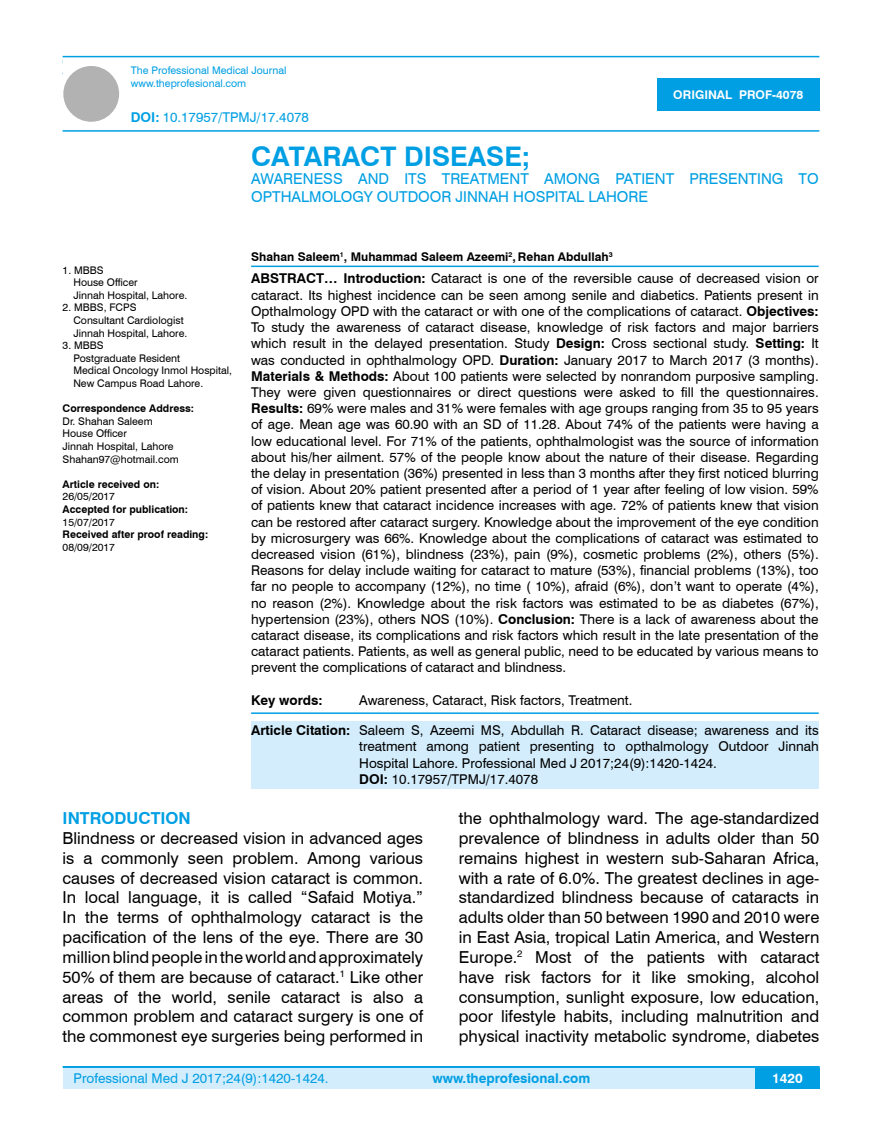
<style>
.page{position:relative;width:882px;height:1145px;background:#fff}
.page>*{position:absolute;margin:0;border:0;box-sizing:border-box;transform-origin:0 0}
.t1{font:700 27px "Swiss 721 BT";color:#009fe3}
.t2{font:16.5px/19.8px "Swiss 721 BT";color:#000;text-align:justify}
.t3{font:700 16.5px "Swiss 721 BT";color:#009fe3}
.t4{font:15px/18px "Swiss 721 BT";color:#009fe3}
.t5{font:13.5px/16.2px "Swiss 721 BT";color:#000;text-align:justify}
.t6{font:13.5px "Swiss 721 BT";color:#009fe3}
.t7{font:700 13.5px "Swiss 721 BT";color:#009fe3}
.t8{font:700 13.5px "Swiss 721 BT";color:#000}
.t9{font:700 13.5px "Swiss 721 BT";color:#fff}
.t10{font:700 12px "Swiss 721 BT";color:#000}
.t11{font:700 12px "Swiss 721 BT";color:#fff}
.t12{font:10.5px/12.6px "Swiss 721 BT";color:#000}
.t13{font:700 10.5px "Swiss 721 BT";color:#000}
.t14{font:10.5px/12.6px "Swiss 721 BT";color:#009fe3}
.s1{font-weight:700}
</style>
<div class="page">
<div style="left:63px;top:1067px;width:756px;height:21px;background:#d4edfc"></div>
<hr style="left:63px;top:1066px;width:756px;height:2px;background:#009fe3">
<div style="left:754px;top:1068px;width:65px;height:20px;background:#009fe3"></div>
<hr style="left:63px;top:56px;width:756px;height:1px;background:#009fe3">
<hr style="left:63px;top:130px;width:756px;height:2px;background:#009fe3">
<div style="left:63px;top:66px;width:56px;height:56px;background:#b3b2b2;border-radius:50%"></div>
<div style="left:657px;top:78px;width:162px;height:33px;background:#009fe3"></div>
<hr style="left:251px;top:265px;width:567px;height:2px;background:#009fe3">
<hr style="left:251px;top:712px;width:567px;height:2px;background:#009fe3">
<div style="left:251px;top:720px;width:567px;height:68px;background:#d4edfc"></div>
<p class="t14" style="left:131px;top:64px;width:157px">The Professional Medical Journal www.theprofesional.com</p>
<p class="t6" style="left:131px;top:108px;width:179px"><span class="s1">DOI:</span> 10.17957/TPMJ/17.4078</p>
<p class="t11" style="left:673px;top:87px;width:131px">ORIGINAL PROF-4078</p>
<h1 class="t1" style="left:251px;top:137px;width:280px">CATARACT DISEASE;</h1>
<p class="t4" style="left:251px;top:169px;width:569px">AWARENESS AND ITS TREATMENT AMONG PATIENT PRESENTING TO<br>OPTHALMOLOGY OUTDOOR JINNAH HOSPITAL LAHORE</p>
<p class="t12" style="left:73px;top:263px;width:115px;text-indent:-11px">1. MBBS<br>House Officer<br>Jinnah Hospital, Lahore.</p>
<p class="t12" style="left:73px;top:301px;width:115px;text-indent:-11px">2. MBBS, FCPS<br>Consultant Cardiologist<br>Jinnah Hospital, Lahore.</p>
<p class="t12" style="left:73px;top:339px;width:160px;text-indent:-11px">3. MBBS<br>Postgraduate Resident<br>Medical Oncology Inmol Hospital,<br>New Campus Road Lahore.</p>
<p class="t13" style="left:63px;top:401px;width:133px">Correspondence Address:</p>
<p class="t12" style="left:63px;top:414px;width:118px">Dr. Shahan Saleem<br>House Officer<br>Jinnah Hospital, Lahore<br>Shahan97@hotmail.com</p>
<p class="t13" style="left:63px;top:477px;width:98px">Article received on:</p>
<p class="t12" style="left:63px;top:490px;width:54px">26/05/2017</p>
<p class="t13" style="left:63px;top:502px;width:127px">Accepted for publication:</p>
<p class="t12" style="left:63px;top:515px;width:54px">15/07/2017</p>
<p class="t13" style="left:63px;top:527px;width:147px">Received after proof reading:</p>
<p class="t12" style="left:63px;top:540px;width:54px">08/09/2017</p>
<p class="t10" style="left:251px;top:248px;width:363px">Shahan Saleem<sup>1</sup>, Muhammad Saleem Azeemi<sup>2</sup>, Rehan Abdullah<sup>3</sup></p>
<p class="t5" style="left:251px;top:270px;width:569px"><span class="s1">ABSTRACT… Introduction:</span> Cataract is one of the reversible cause of decreased vision or cataract. Its highest incidence can be seen among senile and diabetics. Patients present in Opthalmology OPD with the cataract or with one of the complications of cataract. <span class="s1">Objectives:<br></span>To study the awareness of cataract disease, knowledge of risk factors and major barriers which result in the delayed presentation. Study <span class="s1">Design:</span> Cross sectional study. <span class="s1">Setting:</span> It was conducted in ophthalmology OPD. <span class="s1">Duration:</span> January 2017 to March 2017 (3 months).<br><span class="s1">Materials &amp; Methods:</span> About 100 patients were selected by nonrandom purposive sampling.<br>They were given questionnaires or direct questions were asked to fill the questionnaires.<br><span class="s1">Results:</span> 69% were males and 31% were females with age groups ranging from 35 to 95 years of age. Mean age was 60.90 with an SD of 11.28. About 74% of the patients were having a low educational level. For 71% of the patients, ophthalmologist was the source of information about his/her ailment. 57% of the people know about the nature of their disease. Regarding the delay in presentation (36%) presented in less than 3 months after they first noticed blurring of vision. About 20% patient presented after a period of 1 year after feeling of low vision. 59% of patients knew that cataract incidence increases with age. 72% of patients knew that vision can be restored after cataract surgery. Knowledge about the improvement of the eye condition by microsurgery was 66%. Knowledge about the complications of cataract was estimated to decreased vision (61%), blindness (23%), pain (9%), cosmetic problems (2%), others (5%).<br>Reasons for delay include waiting for cataract to mature (53%), financial problems (13%), too far no people to accompany (12%), no time ( 10%), afraid (6%), don’t want to operate (4%), no reason (2%). Knowledge about the risk factors was estimated to be as diabetes (67%), hypertension (23%), others NOS (10%). <span class="s1">Conclusion:</span> There is a lack of awareness about the cataract disease, its complications and risk factors which result in the late presentation of the cataract patients. Patients, as well as general public, need to be educated by various means to prevent the complications of cataract and blindness.</p>
<p class="t8" style="left:251px;top:690px;width:73px">Key words:</p>
<p class="t5" style="left:359px;top:691px;width:274px">Awareness, Cataract, Risk factors, Treatment.</p>
<p class="t5" style="left:359px;top:722px;width:461px;text-align:left;text-indent:-108px"><span class="s1">Article Citation:</span> Saleem S, Azeemi MS, Abdullah R. Cataract disease; awareness and its treatment among patient presenting to opthalmology Outdoor Jinnah Hospital Lahore. Professional Med J 2017;24(9):1420-1424.<br><span class="s1">DOI:</span> 10.17957/TPMJ/17.4078</p>
<p class="t3" style="left:63px;top:807px;width:130px">INTRODUCTION</p>
<p class="t2" style="left:63px;top:827px;width:362px">Blindness or decreased vision in advanced ages is a commonly seen problem. Among various causes of decreased vision cataract is common.<br>In local language, it is called “Safaid Motiya.” In the terms of ophthalmology cataract is the pacification of the lens of the eye. There are 30 million blind people in the world and approximately 50% of them are because of cataract.<sup>1</sup> Like other areas of the world, senile cataract is also a common problem and cataract surgery is one of the commonest eye surgeries being performed in</p>
<p class="t2" style="left:458px;top:808px;width:362px">the ophthalmology ward. The age-standardized prevalence of blindness in adults older than 50 remains highest in western sub-Saharan Africa, with a rate of 6.0%. The greatest declines in age&shy;standardized blindness because of cataracts in adults older than 50 between 1990 and 2010 were in East Asia, tropical Latin America, and Western Europe.<sup>2</sup> Most of the patients with cataract have risk factors for it like smoking, alcohol consumption, sunlight exposure, low education, poor lifestyle habits, including malnutrition and physical inactivity metabolic syndrome, diabetes</p>
<p class="t6" style="left:74px;top:1069px;width:256px">Professional Med J 2017;24(9):1420-1424.</p>
<p class="t7" style="left:432px;top:1069px;width:159px">www.theprofesional.com</p>
<p class="t9" style="left:771px;top:1069px;width:32px">1420</p>
</div>
